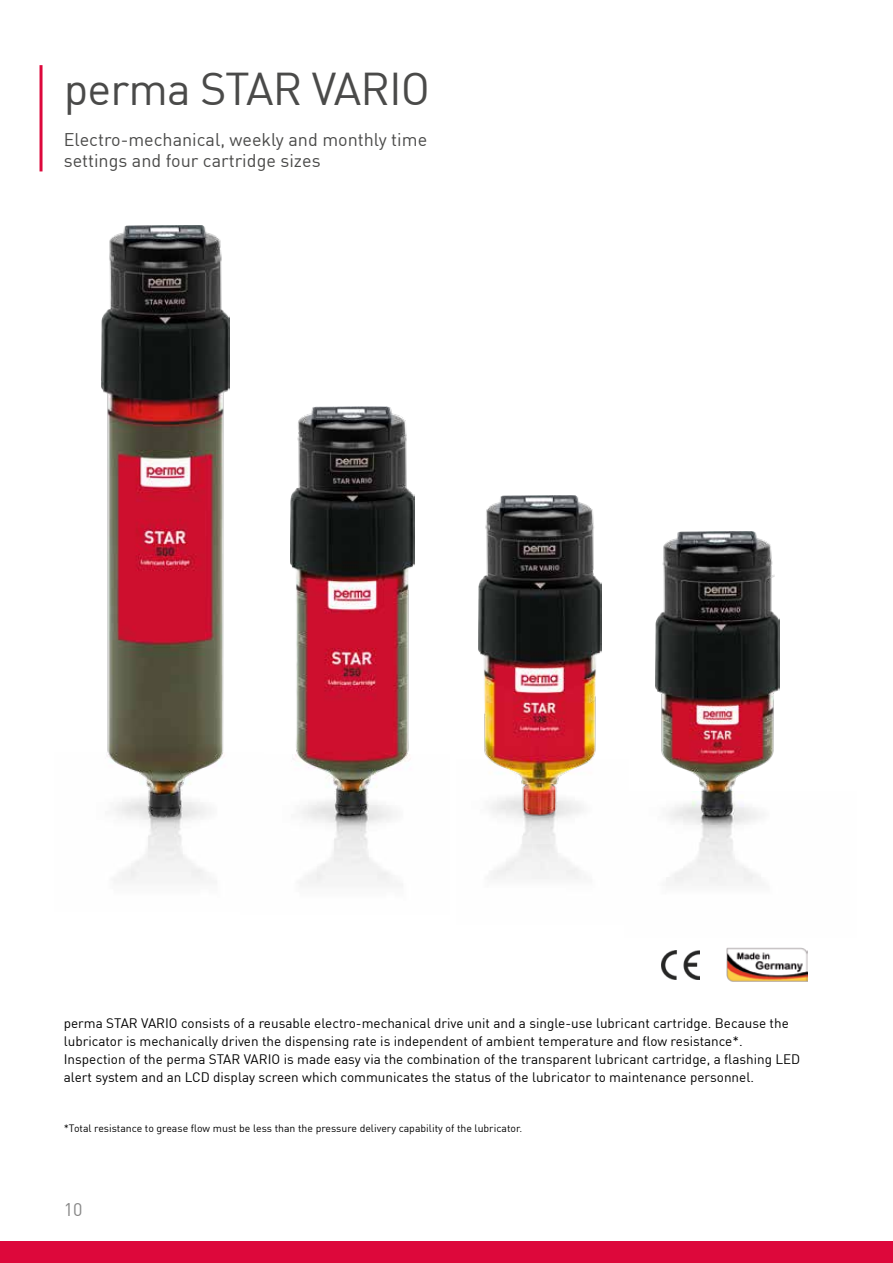
<style>
.page{position:relative;width:893px;height:1263px;background:#fff}
.page>*{position:absolute;margin:0;border:0;box-sizing:border-box;transform-origin:0 0}
.t1{font:45px "DIN Pro";letter-spacing:-.02em;color:#4a4a49}
.t2{font:18px/21px "DIN Pro";color:#4a4a49}
.t3{font:18px "DIN Pro";color:#878787}
.t4{font:13.5px/18px "DIN Pro";color:#000}
.t5{font:10.5px "DIN Pro";color:#000}
</style>
<div class="page">
<div style="left:0;top:1242px;width:893px;height:21px;background:#dd083b"></div>
<img style="left:300px;top:820px;width:90px;height:64px">
<img style="left:479px;top:496px;width:122px;height:327px">
<img style="left:673px;top:820px;width:84px;height:66px">
<img style="left:655px;top:532px;width:125px;height:288px">
<img style="left:290px;top:406px;width:125px;height:414px">
<img style="left:114px;top:820px;width:90px;height:61px">
<img style="left:101px;top:226px;width:129px;height:594px">
<hr style="left:40px;top:65px;width:3px;height:106px;background:#dd083b">
<img style="left:661px;top:950px;width:39px;height:30px">
<img style="left:726px;top:947px;width:82px;height:35px">
<h1 class="t1" style="left:64px;top:55px;width:368px">perma STAR VARIO</h1>
<h2 class="t2" style="left:64px;top:128px;width:365px">Electro-mechanical, weekly and monthly time settings and four cartridge sizes</h2>
<p class="t4" style="left:64px;top:1014px;width:738px">perma STAR VARIO consists of a reusable electro-mechanical drive unit and a single-use lubricant cartridge. Because the lubricator is mechanically driven the dispensing rate is independent of ambient temperature and flow resistance*.<br>Inspection of the perma STAR VARIO is made easy via the combination of the transparent lubricant cartridge, a flashing LED alert system and an LCD display screen which communicates the status of the lubricator to maintenance personnel.</p>
<p class="t5" style="left:64px;top:1120px;width:460px">*Total resistance to grease flow must be less than the pressure delivery capability of the lubricator.</p>
<h2 class="t3" style="left:64px;top:1196px;width:20px">10</h2>
</div>
